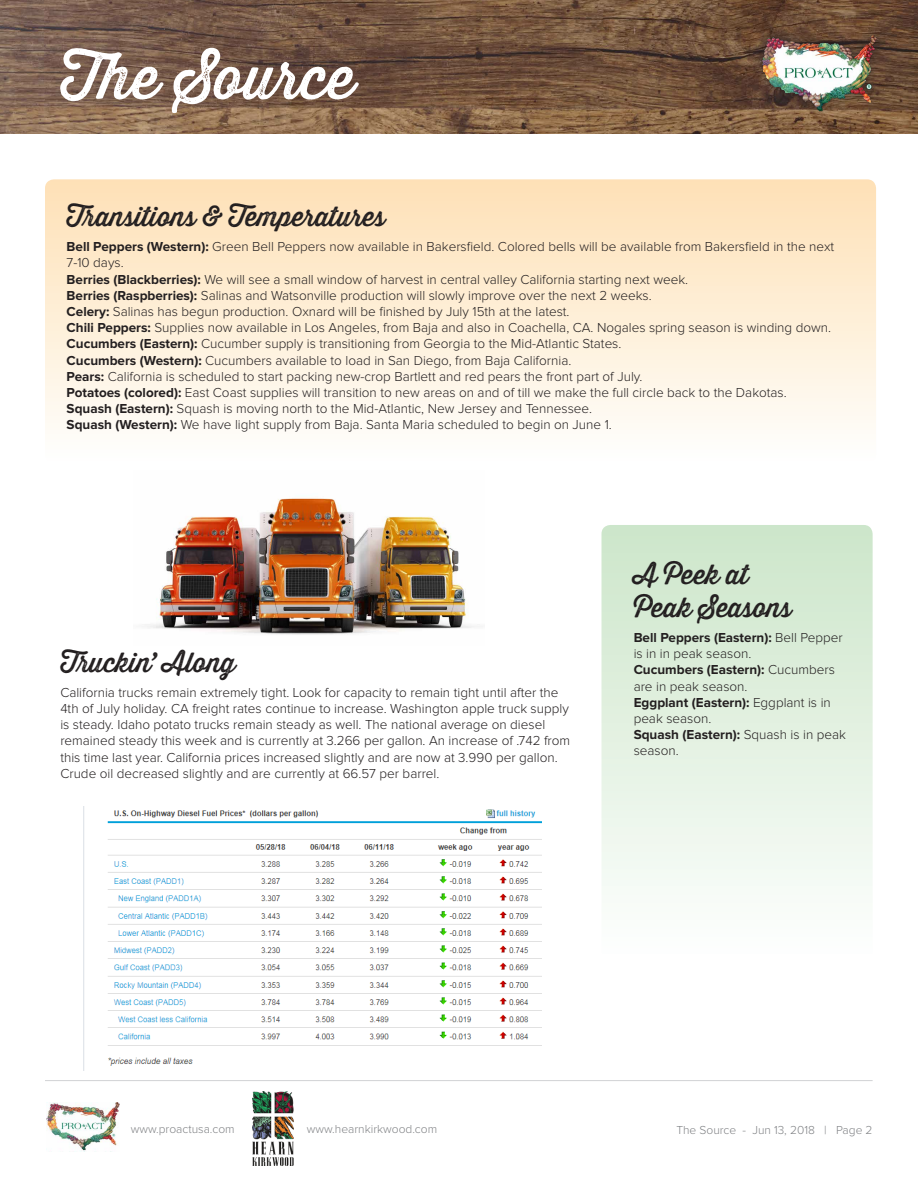
<style>
.page{position:relative;width:918px;height:1188px;background:#fff}
.page>*{position:absolute;margin:0;border:0;box-sizing:border-box;transform-origin:0 0}
.t1{font:60px "Thirsty Rough Reg One";color:#fff}
.t2{font:27px/32.4px "Thirsty Rough Reg One";color:#231f20}
.t3{font:700 27px "Proxima Nova";color:#fff}
.t4{font:300 13.5px/16.2px "Proxima Nova";color:#231f20}
.t5{font:300 12px "Proxima Nova";color:#808285}
.s1{font-weight:700}
</style>
<div class="page">
<hr style="left:45px;top:1080px;width:828px;height:1px;background:#d1d2d4">
<img style="left:0;top:0;width:918px;height:134px">
<div style="left:752px;top:25px;width:133px;height:94px;background:#231f20;opacity:.6"></div>
<img style="left:761px;top:36px;width:115px;height:76px">
<img style="left:46px;top:1102px;width:74px;height:49px">
<img style="left:252px;top:1091px;width:41px;height:75px">
<img style="left:107px;top:809px;width:434px;height:257px">
<img style="left:145px;top:498px;width:330px;height:137px">
<svg style="left:602px;top:525px;width:271px;height:361px;background:#e0efde"></svg>
<svg style="left:45px;top:179px;width:831px;height:249px;background:#feedd4"></svg>
<h1 class="t1" style="left:60px;top:33px;width:296px">The Source</h1>
<h2 class="t3" style="left:219px;top:80px;width:154px">Jun 13, 2018</h2>
<h2 class="t2" style="left:67px;top:200px;width:320px">Transitions &amp; Temperatures</h2>
<p class="t4" style="left:67px;top:239px;width:769px"><span class="s1">Bell Peppers (Western):</span> Green Bell Peppers now available in Bakersfield. Colored bells will be available from Bakersfield in the next 7-10 days.<br><span class="s1">Berries (Blackberries):</span> We will see a small window of harvest in central valley California starting next week.<br><span class="s1">Berries (Raspberries):</span> Salinas and Watsonville production will slowly improve over the next 2 weeks.<br><span class="s1">Celery:</span> Salinas has begun production. Oxnard will be finished by July 15th at the latest.<br><span class="s1">Chili Peppers:</span> Supplies now available in Los Angeles, from Baja and also in Coachella, CA. Nogales spring season is winding down.<br><span class="s1">Cucumbers (Eastern):</span> Cucumber supply is transitioning from Georgia to the Mid-Atlantic States.<br><span class="s1">Cucumbers (Western):</span> Cucumbers available to load in San Diego, from Baja California.<br><span class="s1">Pears:</span> California is scheduled to start packing new-crop Bartlett and red pears the front part of July.<br><span class="s1">Potatoes (colored):</span> East Coast supplies will transition to new areas on and of till we make the full circle back to the Dakotas.<br><span class="s1">Squash (Eastern):</span> Squash is moving north to the Mid-Atlantic, New Jersey and Tennessee.<br><span class="s1">Squash (Western):</span> We have light supply from Baja. Santa Maria scheduled to begin on June 1.</p>
<h2 class="t2" style="left:60px;top:646px;width:177px">Truckin’ Along</h2>
<p class="t4" style="left:60px;top:685px;width:511px">California trucks remain extremely tight. Look for capacity to remain tight until after the 4th of July holiday. CA freight rates continue to increase. Washington apple truck supply is steady. Idaho potato trucks remain steady as well. The national average on diesel remained steady this week and is currently at 3.266 per gallon. An increase of .742 from this time last year. California prices increased slightly and are now at 3.990 per gallon.<br>Crude oil decreased slightly and are currently at 66.57 per barrel.</p>
<h2 class="t2" style="left:634px;top:559px;width:159px">A Peek at<br>Peak Seasons</h2>
<p class="t4" style="left:634px;top:630px;width:214px"><span class="s1">Bell Peppers (Eastern):</span> Bell Pepper is in in peak season.<br><span class="s1">Cucumbers (Eastern):</span> Cucumbers are in peak season.<br><span class="s1">Eggplant (Eastern):</span> Eggplant is in peak season.<br><span class="s1">Squash (Eastern):</span> Squash is in peak season.</p>
<p class="t5" style="left:131px;top:1124px;width:105px">www.proactusa.com</p>
<p class="t5" style="left:307px;top:1124px;width:132px">www.hearnkirkwood.com</p>
<p class="t5" style="left:676px;top:1124px;width:198px">The Source - Jun 13, 2018 | Page 2</p>
</div>
